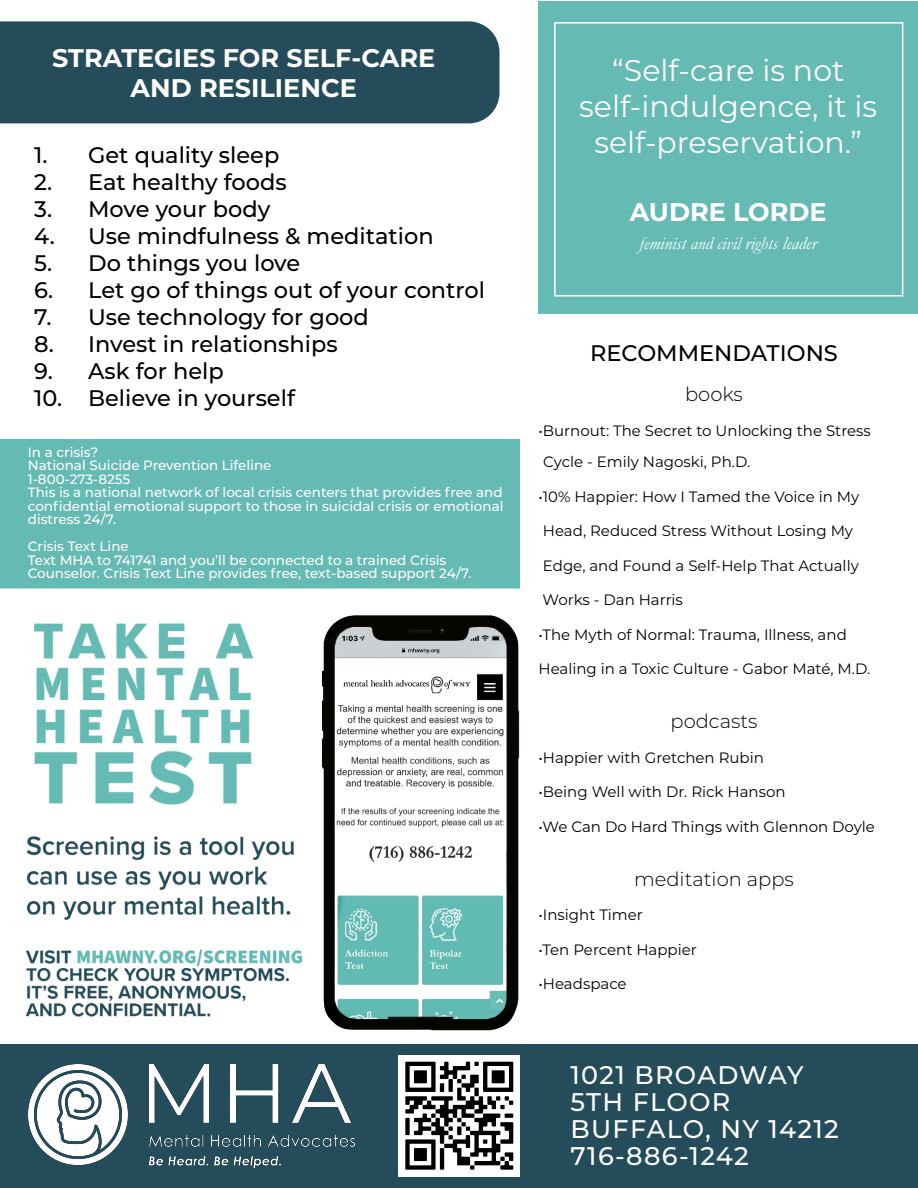
<style>
.page{position:relative;width:918px;height:1188px;background:#fff}
.page>*{position:absolute;margin:0;border:0;box-sizing:border-box;transform-origin:0 0}
.t1{font:30px/36px "Montserrat";color:#fff;text-align:center}
.t2{font:500 25.5px/27px "Montserrat";letter-spacing:.05em;color:#fff}
.t3{font:700 25.5px/30.6px "Montserrat";color:#fff;text-align:center}
.t4{font:500 22.5px "Montserrat";color:#000}
.t5{font:300 19.5px "Montserrat";color:#000}
.t6{font:italic 18px "Garamond";color:#fff}
.t7{font:15px "Montserrat";color:#000}
.t8{font:500 13.5px/13.5px "Montserrat";color:#fff}
.s1{color:#fff}
</style>
<div class="page">
<img style="left:25px;top:615px;width:495px;height:416px">
<div style="left:0;top:21px;width:500px;height:102px;background:#244c5a"></div>
<div style="left:0;top:1044px;width:918px;height:144px;background:#244c5a"></div>
<img style="left:399px;top:1056px;width:120px;height:120px">
<div style="left:0;top:439px;width:520px;height:150px;background:#65bab4;border:2px solid #65bab4"></div>
<div style="left:538px;top:1px;width:380px;height:312px;background:#65bab4"></div>
<div style="left:554px;top:22px;width:349px;height:275px;border:2px solid #fff"></div>
<img style="left:28px;top:1065px;width:327px;height:102px">
<h2 class="t3" style="left:52px;top:41px;width:384px">STRATEGIES FOR SELF-CARE<br>AND RESILIENCE</h2>
<h3 class="t4" style="left:34px;top:140px;width:247px">1. Get quality sleep</h3>
<h3 class="t4" style="left:34px;top:167px;width:254px">2. Eat healthy foods</h3>
<h3 class="t4" style="left:34px;top:194px;width:238px">3. Move your body</h3>
<h3 class="t4" style="left:34px;top:221px;width:401px">4. Use mindfulness &amp; meditation</h3>
<h3 class="t4" style="left:34px;top:248px;width:268px">5. Do things you love</h3>
<h3 class="t4" style="left:34px;top:275px;width:452px">6. Let go of things out of your control</h3>
<h3 class="t4" style="left:34px;top:302px;width:336px">7. Use technology for good</h3>
<h3 class="t4" style="left:34px;top:329px;width:305px">8. Invest in relationships</h3>
<h3 class="t4" style="left:34px;top:356px;width:191px">9. Ask for help</h3>
<h3 class="t4" style="left:34px;top:383px;width:262px">10. Believe in yourself</h3>
<p class="t8" style="left:28px;top:444px;width:477px">In a crisis?<br>National Suicide Prevention Lifeline<br>1-800-273-8255<br>This is a national network of local crisis centers that provides free and confidential emotional support to those in suicidal crisis or emotional distress 24/7.</p>
<p class="t8" style="left:28px;top:539px;width:445px">Crisis Text Line<br>Text MHA to 741741 and you’ll be connected to a trained Crisis<br>Counselor. Crisis Text Line provides free, text-based support 24/7.</p>
<h1 class="t1" style="left:579px;top:52px;width:300px">“Self-care is not self-indulgence, it is self-preservation.”</h1>
<h2 class="t3" style="left:630px;top:195px;width:198px">AUDRE LORDE</h2>
<p class="t6" style="left:640px;top:232px;width:179px">feminist and civil rights leader</p>
<h3 class="t4" style="left:590px;top:337px;width:249px">RECOMMENDATIONS</h3>
<h3 class="t5" style="left:685px;top:381px;width:59px">books</h3>
<p class="t7" style="left:538px;top:420px;width:334px">•Burnout: The Secret to Unlocking the Stress</p>
<p class="t7" style="left:538px;top:452px;width:213px"><span class="s1">•</span>Cycle - Emily Nagoski, Ph.D.</p>
<p class="t7" style="left:538px;top:486px;width:322px">•10% Happier: How I Tamed the Voice in My</p>
<p class="t7" style="left:538px;top:521px;width:316px"><span class="s1">•</span>Head, Reduced Stress Without Losing My</p>
<p class="t7" style="left:538px;top:555px;width:322px"><span class="s1">•</span>Edge, and Found a Self-Help That Actually</p>
<p class="t7" style="left:538px;top:590px;width:146px"><span class="s1">•</span>Works - Dan Harris</p>
<p class="t7" style="left:538px;top:624px;width:310px">•The Myth of Normal: Trauma, Illness, and</p>
<p class="t7" style="left:538px;top:659px;width:333px">Healing in a Toxic Culture - Gabor Maté, M.D.</p>
<h3 class="t5" style="left:671px;top:708px;width:89px">podcasts</h3>
<p class="t7" style="left:538px;top:747px;width:227px">•Happier with Gretchen Rubin</p>
<p class="t7" style="left:538px;top:782px;width:249px">•Being Well with Dr. Rick Hanson</p>
<p class="t7" style="left:538px;top:816px;width:338px">•We Can Do Hard Things with Glennon Doyle</p>
<h3 class="t5" style="left:634px;top:866px;width:161px">meditation apps</h3>
<p class="t7" style="left:538px;top:905px;width:106px">•Insight Timer</p>
<p class="t7" style="left:538px;top:939px;width:160px">•Ten Percent Happier</p>
<p class="t7" style="left:538px;top:974px;width:90px">•Headspace</p>
<h2 class="t2" style="left:570px;top:1060px;width:270px">1021 BROADWAY<br>5TH FLOOR<br>BUFFALO, NY 14212<br>716-886-1242</h2>
</div>
